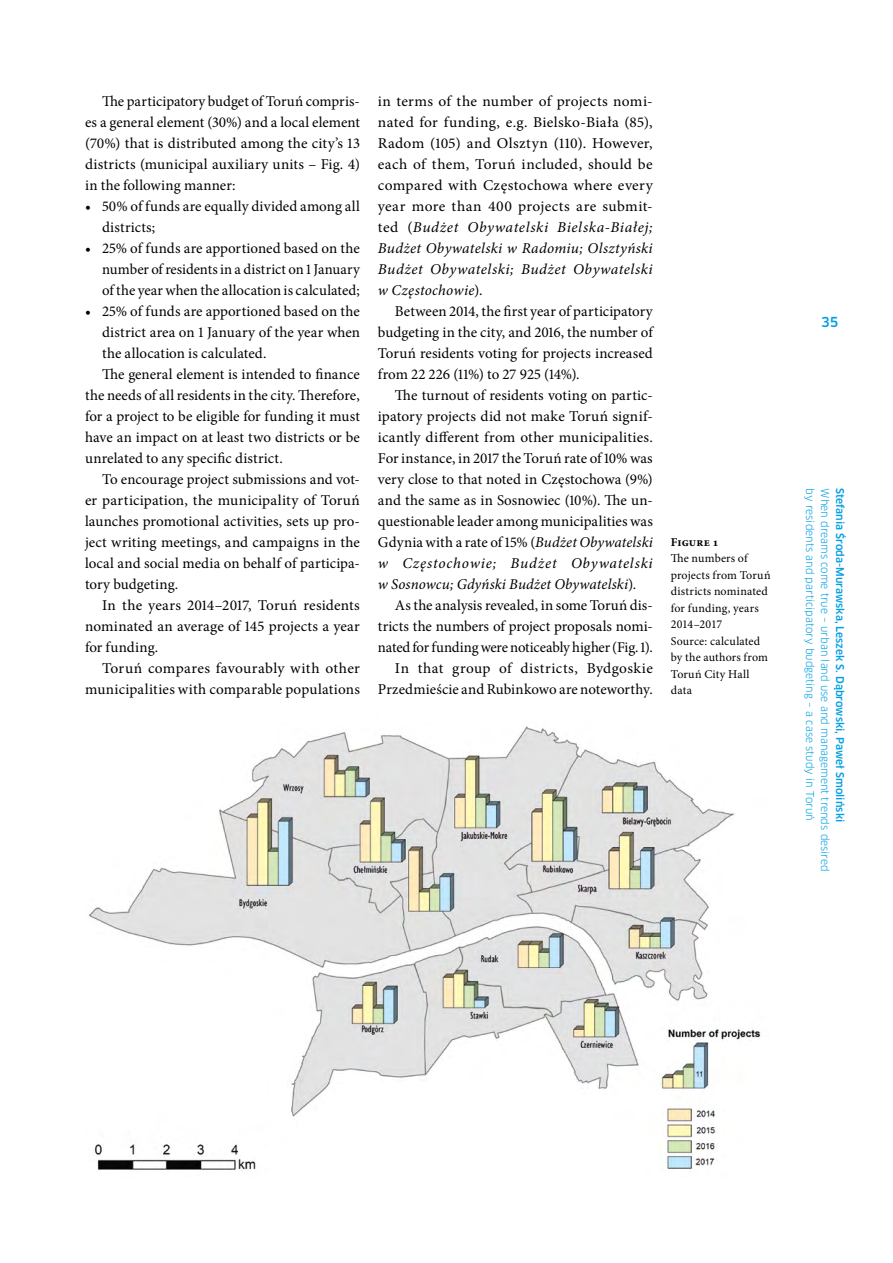
<style>
.page{position:relative;width:893px;height:1263px;background:#fff}
.page>*{position:absolute;margin:0;border:0;box-sizing:border-box;transform-origin:0 0}
.UDI_txt{font:15px/21px "Minion Pro";letter-spacing:.01em;color:#000;text-align:justify}
.t1{font:500 13.5px "Clan Pro";color:#009fe3}
.UDI_fot_fig{font:12px/16.5px "Minion Pro";letter-spacing:.015em;color:#000}
.t2{font:10.5px "Clan Pro";color:#009fe3}
.t3{font:500 10.5px "Clan Pro";color:#009fe3}
.s1{font-style:italic}
.s2{font-weight:700}
</style>
<div class="page">
<img style="left:88px;top:726px;width:673px;height:444px">
<p class="UDI_txt" style="left:85px;top:91px;width:276px;text-indent:17px">The participatory budget of Toruń compris&shy;es a general element (30%) and a local element (70%) that is distributed among the city’s 13 districts (municipal auxiliary units – Fig. 4) in the following manner:</p>
<p class="UDI_txt" style="left:102px;top:196px;width:259px;text-indent:-17px">• 50% of funds are equally divided among all districts;</p>
<p class="UDI_txt" style="left:102px;top:238px;width:259px;text-indent:-17px">• 25% of funds are apportioned based on the number of residents in a district on 1 January of the year when the allocation is calculated;</p>
<p class="UDI_txt" style="left:102px;top:301px;width:259px;text-indent:-17px">• 25% of funds are apportioned based on the district area on 1 January of the year when the allocation is calculated.</p>
<p class="UDI_txt" style="left:85px;top:364px;width:276px;text-indent:17px">The general element is intended to finance the needs of all residents in the city. Therefore, for a project to be eligible for funding it must have an impact on at least two districts or be unrelated to any specific district.</p>
<p class="UDI_txt" style="left:85px;top:469px;width:276px;text-indent:17px">To encourage project submissions and vot&shy;er participation, the municipality of Toruń launches promotional activities, sets up pro&shy;ject writing meetings, and campaigns in the local and social media on behalf of participa&shy;tory budgeting.</p>
<p class="UDI_txt" style="left:85px;top:595px;width:276px;text-indent:17px">In the years 2014–2017, Toruń residents nominated an average of 145 projects a year for funding.</p>
<p class="UDI_txt" style="left:85px;top:658px;width:276px;text-align:right">Toruń compares favourably with other municipalities with comparable populations</p>
<p class="UDI_txt" style="left:378px;top:91px;width:276px">in terms of the number of projects nomi&shy;nated for funding, e.g. Bielsko-Biała (85), Radom (105) and Olsztyn (110). However, each of them, Toruń included, should be compared with Częstochowa where every year more than 400 projects are submit&shy;ted (<span class="s1">Budżet Obywatelski Bielska-Białej; Budżet Obywatelski w Radomiu; Olsztyński Budżet Obywatelski; Budżet Obywatelski w Częstochowie</span>).</p>
<p class="UDI_txt" style="left:378px;top:301px;width:276px;text-indent:17px">Between 2014, the first year of participatory budgeting in the city, and 2016, the number of Toruń residents voting for projects increased from 22 226 (11%) to 27 925 (14%).</p>
<p class="UDI_txt" style="left:378px;top:385px;width:276px;text-indent:17px">The turnout of residents voting on partic&shy;ipatory projects did not make Toruń signif&shy;icantly different from other municipalities.<br>For instance, in 2017 the Toruń rate of 10% was very close to that noted in Częstochowa (9%) and the same as in Sosnowiec (10%). The un&shy;questionable leader among municipalities was Gdynia with a rate of 15% (<span class="s1">Budżet Obywatelski w Częstochowie; Budżet Obywatelski w Sosnowcu; Gdyński Budżet Obywatelski</span>).</p>
<p class="UDI_txt" style="left:378px;top:595px;width:276px;text-indent:17px">As the analysis revealed, in some Toruń dis&shy;tricts the numbers of project proposals nomi&shy;nated for funding were noticeably higher (Fig. 1).</p>
<p class="UDI_txt" style="left:378px;top:658px;width:276px;text-align:right">In that group of districts, Bydgoskie<br>Przedmieście and Rubinkowo are noteworthy.</p>
<p class="UDI_fot_fig" style="left:671px;top:534px;width:101px"><span class="s2">Figure 1<br></span>The numbers of projects from Toruń districts nominated for funding, years<br>2014–2017<br>Source: calculated by the authors from<br>Toruń City Hall data</p>
<p class="t1" style="left:821px;top:314px;width:19px">35</p>
<p class="t2" style="left:816px;top:488px;width:334px;rotate:90deg">by residents and participatory budgeting – a case study in Toruń</p>
<p class="t2" style="left:831px;top:488px;width:385px;rotate:90deg">When dreams come true – urban land use and management trends desired</p>
<p class="t3" style="left:846px;top:488px;width:335px;rotate:90deg">Stefania Środa-Murawska, Leszek S. Dąbrowski, Paweł Smoliński</p>
</div>
